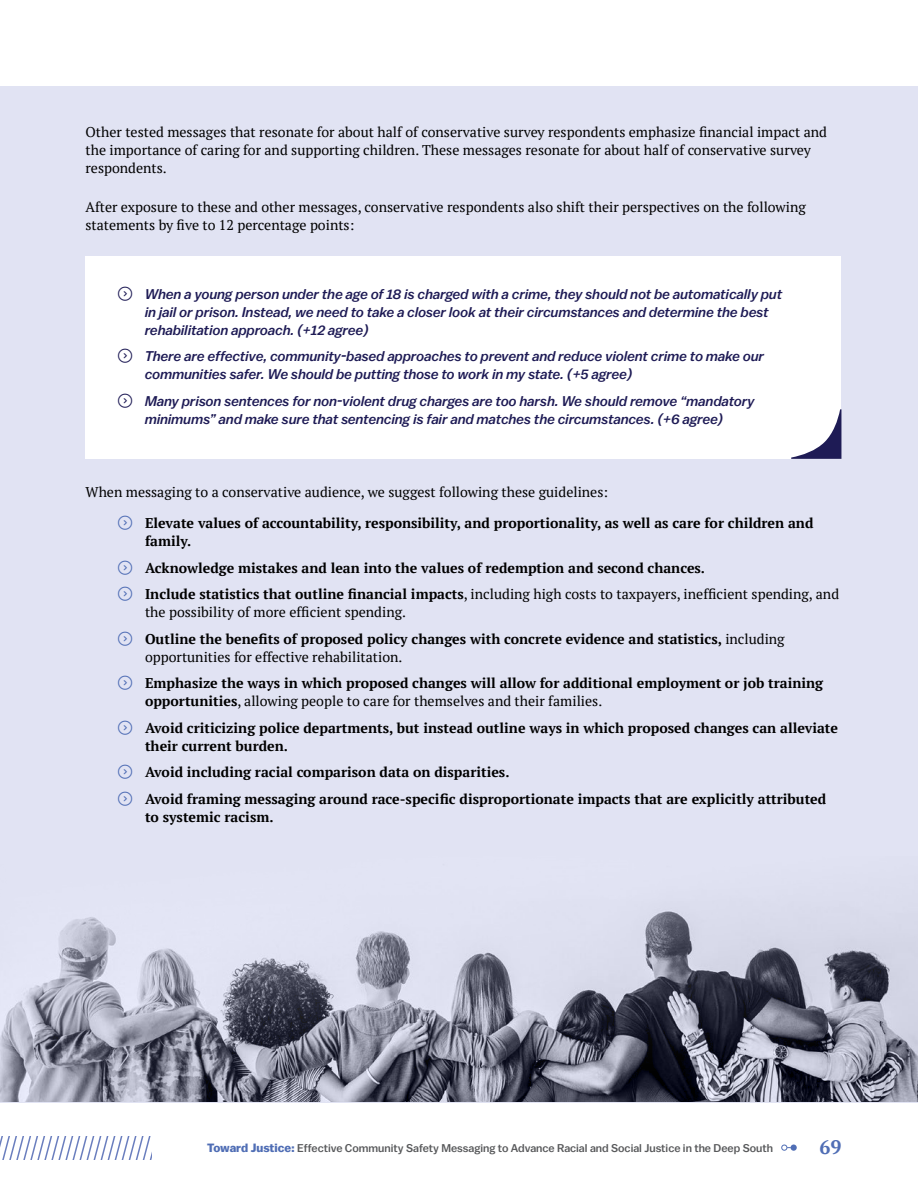
<style>
.page{position:relative;width:918px;height:1188px;background:#fff}
.page>*{position:absolute;margin:0;border:0;box-sizing:border-box;transform-origin:0 0}
.t1{font:700 19.5px "PT Serif";color:#506eb5}
.t2{font:700 14.1px/18px "PT Serif";color:#000}
.t3{font:italic 500 14.1px/18px "Balto";color:#1e1b55}
.t4{font:14.1px/18px "PT Serif";color:#000}
.t5{font:500 11.25px "Balto";color:#58595b}
.s1{font-weight:400}
.s2{font-weight:700;font-size:12px;color:#506eb5}
</style>
<div class="page">
<div style="left:0;top:86px;width:918px;height:1016px;background:#e1e3f3"></div>
<div style="left:86px;top:257px;width:755px;height:202px;background:#fff"></div>
<svg style="left:791px;top:409px;width:50px;height:50px"></svg>
<img style="left:0;top:911px;width:918px;height:191px">
<svg style="left:781px;top:1145px;width:16px;height:6px"></svg>
<svg style="left:0;top:1136px;width:152px;height:23px"></svg>
<p class="t4" style="left:86px;top:123px;width:743px">Other tested messages that resonate for about half of conservative survey respondents emphasize financial impact and the importance of caring for and supporting children. These messages resonate for about half of conservative survey respondents.</p>
<p class="t4" style="left:86px;top:198px;width:722px">After exposure to these and other messages, conservative respondents also shift their perspectives on the following statements by five to 12 percentage points:</p>
<p class="t3" style="left:145px;top:285px;width:639px">When a young person under the age of 18 is charged with a crime, they should not be automatically put in jail or prison. Instead, we need to take a closer look at their circumstances and determine the best rehabilitation approach. (+12 agree)</p>
<p class="t3" style="left:145px;top:347px;width:621px">There are effective, community-based approaches to prevent and reduce violent crime to make our communities safer. We should be putting those to work in my state. (+5 agree)</p>
<p class="t3" style="left:145px;top:392px;width:611px">Many prison sentences for non-violent drug charges are too harsh. We should remove “mandatory minimums” and make sure that sentencing is fair and matches the circumstances. (+6 agree)</p>
<p class="t4" style="left:86px;top:483px;width:524px">When messaging to a conservative audience, we suggest following these guidelines:</p>
<p class="t2" style="left:145px;top:514px;width:670px">Elevate values of accountability, responsibility, and proportionality, as well as care for children and family.</p>
<p class="t2" style="left:145px;top:554px;width:696px;line-height:26.5px">Acknowledge mistakes and lean into the values of redemption and second chances.<br>Include statistics that outline financial impacts<span class="s1">, including high costs to taxpayers, inefficient spending, and</span></p>
<p class="t2" style="left:145px;top:599px;width:641px;line-height:26.5px"><span class="s1">the possibility of more efficient spending.<br></span>Outline the benefits of proposed policy changes with concrete evidence and statistics, <span class="s1">including</span></p>
<p class="t4" style="left:145px;top:647px;width:259px">opportunities for effective rehabilitation.</p>
<p class="t2" style="left:145px;top:674px;width:680px">Emphasize the ways in which proposed changes will allow for additional employment or job training opportunities<span class="s1">, allowing people to care for themselves and their families.</span></p>
<p class="t2" style="left:145px;top:718px;width:695px">Avoid criticizing police departments, but instead outline ways in which proposed changes can alleviate their current burden.</p>
<p class="t2" style="left:145px;top:759px;width:683px;line-height:26.5px">Avoid including racial comparison data on disparities.<br>Avoid framing messaging around race-specific disproportionate impacts that are explicitly attributed</p>
<p class="t2" style="left:145px;top:807px;width:130px">to systemic racism.</p>
<p class="t5" style="left:207px;top:1141px;width:568px"><span class="s2">Toward Justice:</span> Effective Community Safety Messaging to Advance Racial and Social Justice in the Deep South</p>
<h1 class="t1" style="left:819px;top:1134px;width:24px">69</h1>
</div>
